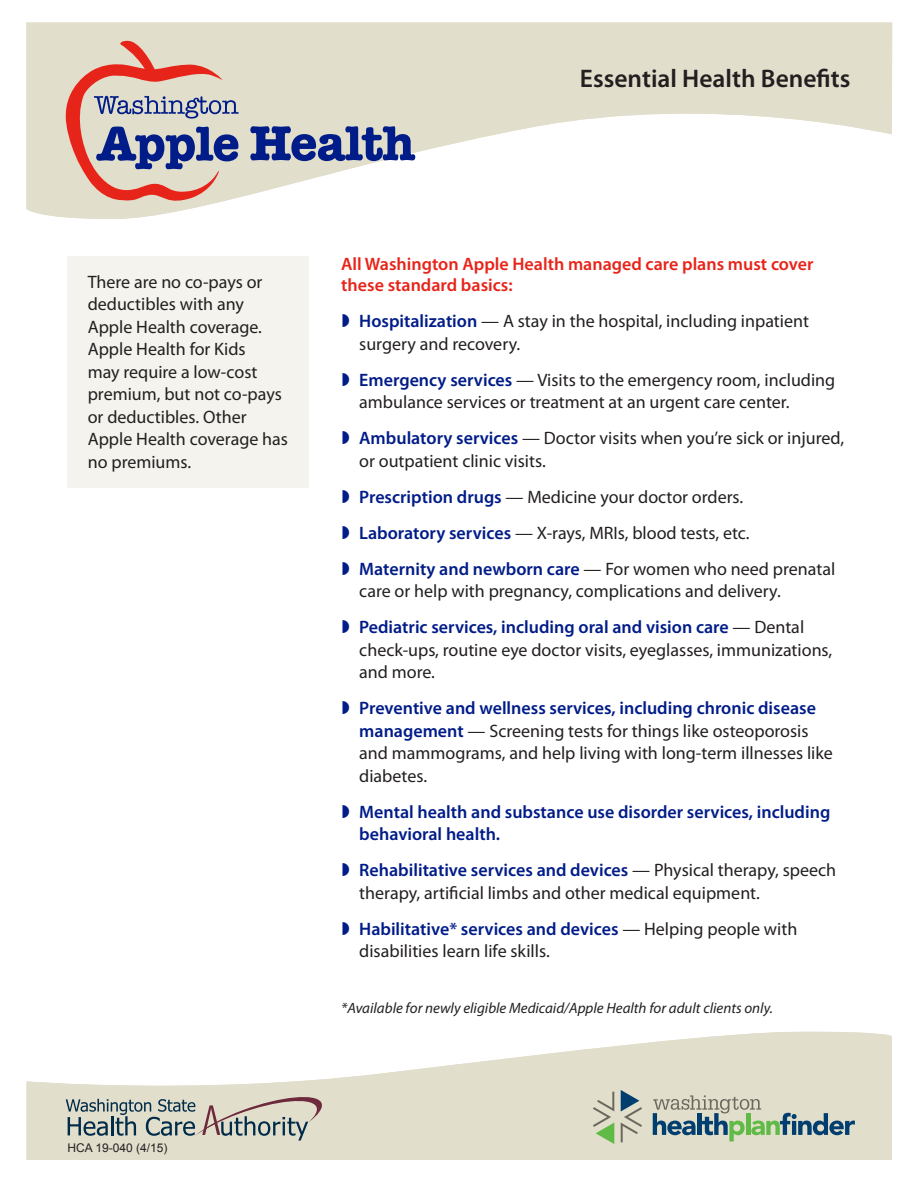
<style>
.page{position:relative;width:918px;height:1188px;background:#fff}
.page>*{position:absolute;margin:0;border:0;box-sizing:border-box;transform-origin:0 0}
.Subhead_FAQ_only{font:600 25.5px "Myriad Pro";color:#231f20}
.Hanging_Indent{font:18px/22.5px "Myriad Pro";color:#231f20}
.Body_Text{font:18px/22.5px "Myriad Pro";color:#231f20}
.Hanging_Indent-2{font:600 18px/22.5px "Myriad Pro";color:#001c88}
.Body_Text-2{font:600 18px/21px "Myriad Pro";color:#e72419}
.t1{font:italic 15px "Myriad Pro";color:#231f20}
.t2{font:12px "Arial";color:#231f20}
.s1{font-weight:600;color:#001c88}
</style>
<div class="page">
<div style="left:68px;top:256px;width:241px;height:232px;background:#f4f3ed"></div>
<svg style="left:27px;top:1032px;width:865px;height:127px;fill:#e2decc"></svg>
<svg style="left:26px;top:23px;width:866px;height:196px;fill:#e2decc"></svg>
<svg style="left:250px;top:126px;width:165px;height:35px"></svg>
<svg style="left:66px;top:41px;width:173px;height:160px"></svg>
<svg style="left:66px;top:1097px;width:256px;height:44px"></svg>
<svg style="left:593px;top:1092px;width:21px;height:52px"></svg>
<svg style="left:621px;top:1090px;width:21px;height:52px"></svg>
<svg style="left:653px;top:1095px;width:202px;height:46px"></svg>
<p class="Subhead_FAQ_only" style="left:580px;top:62px;width:272px">Essential Health Benefits</p>
<p class="Body_Text" style="left:88px;top:270px;width:202px">There are no co-pays or deductibles with any<br>Apple Health coverage.<br>Apple Health for Kids<br>may require a low-cost premium, but not co-pays or deductibles. Other<br>Apple Health coverage has no premiums.</p>
<p class="t2" style="left:68px;top:1140px;width:102px">HCA 19-040 (4/15)</p>
<p class="Body_Text-2" style="left:341px;top:253px;width:474px">All Washington Apple Health managed care plans must cover these standard basics:</p>
<p class="Hanging_Indent" style="left:359px;top:309px;width:451px"><span class="s1">Hospitalization</span> — A stay in the hospital, including inpatient surgery and recovery.</p>
<p class="Hanging_Indent" style="left:359px;top:368px;width:478px"><span class="s1">Emergency services</span> — Visits to the emergency room, including ambulance services or treatment at an urgent care center.</p>
<p class="Hanging_Indent" style="left:359px;top:426px;width:486px"><span class="s1">Ambulatory services</span> — Doctor visits when you’re sick or injured, or outpatient clinic visits.</p>
<p class="Hanging_Indent" style="left:359px;top:485px;width:386px"><span class="s1">Prescription drugs</span> — Medicine your doctor orders.</p>
<p class="Hanging_Indent" style="left:359px;top:521px;width:392px"><span class="s1">Laboratory services</span> — X-rays, MRIs, blood tests, etc.</p>
<p class="Hanging_Indent" style="left:359px;top:557px;width:478px"><span class="s1">Maternity and newborn care</span> — For women who need prenatal care or help with pregnancy, complications and delivery.</p>
<p class="Hanging_Indent" style="left:359px;top:615px;width:475px"><span class="s1">Pediatric services, including oral and vision care</span> — Dental check-ups, routine eye doctor visits, eyeglasses, immunizations, and more.</p>
<p class="Hanging_Indent" style="left:359px;top:696px;width:475px"><span class="s1">Preventive and wellness services, including chronic disease management</span> — Screening tests for things like osteoporosis and mammograms, and help living with long-term illnesses like diabetes.</p>
<p class="Hanging_Indent-2" style="left:359px;top:800px;width:473px">Mental health and substance use disorder services, including behavioral health.</p>
<p class="Hanging_Indent" style="left:359px;top:858px;width:478px"><span class="s1">Rehabilitative services and devices</span> — Physical therapy, speech therapy, artificial limbs and other medical equipment.</p>
<p class="Hanging_Indent" style="left:359px;top:917px;width:440px"><span class="s1">Habilitative* services and devices</span> — Helping people with disabilities learn life skills.</p>
<p class="t1" style="left:341px;top:998px;width:433px">*Available for newly eligible Medicaid/Apple Health for adult clients only.</p>
</div>
